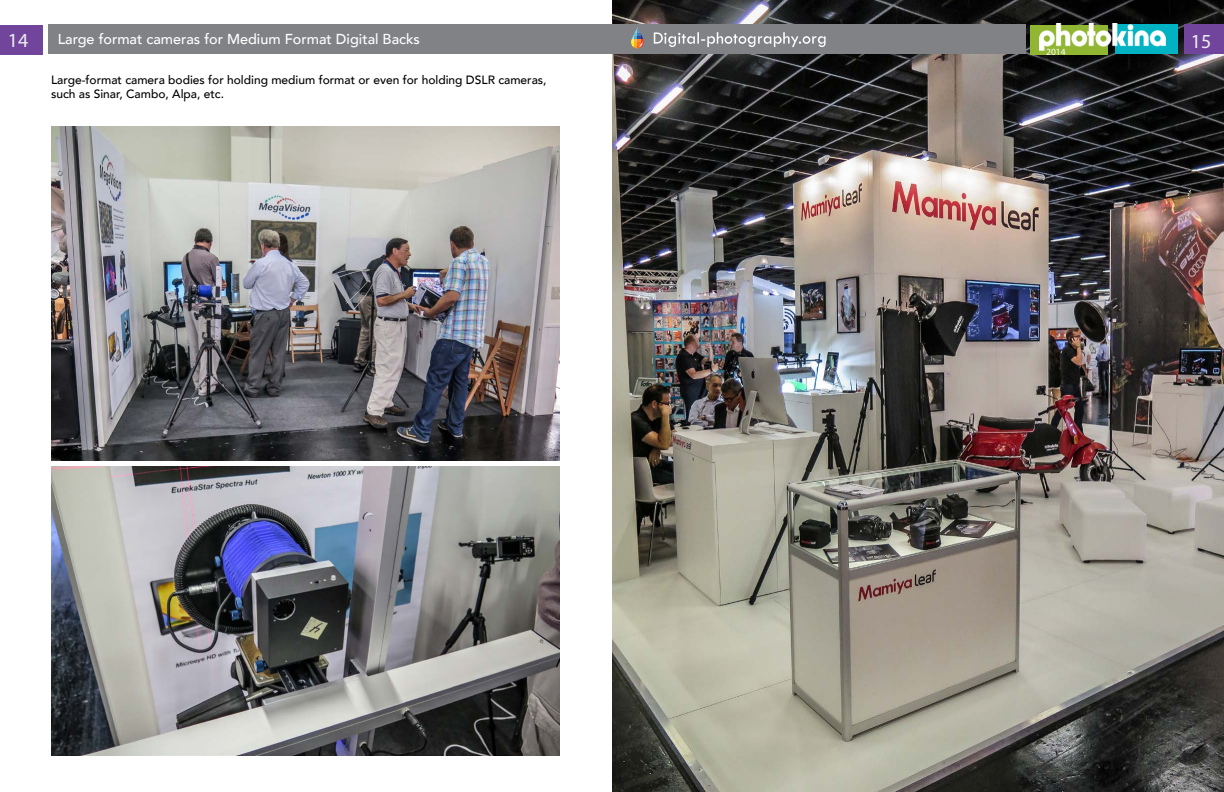
<style>
.page{position:relative;width:1224px;height:792px;background:#fff}
.page>*{position:absolute;margin:0;border:0;box-sizing:border-box;transform-origin:0 0}
.t1{font:19.9px "Myriad Pro";color:#ededee}
.t2{font:500 14.4px "Avenir";color:#fff}
.t3{font:500 12px/14px "Avenir";color:#000}
.t4{font:9.5px "Myriad Pro";color:#fff}
</style>
<div class="page">
<img style="left:612px;top:0;width:612px;height:792px">
<div style="left:0;top:25px;width:42px;height:30px;background:#71459b"></div>
<div style="left:1030px;top:25px;width:78px;height:30px;background:#90b632"></div>
<div style="left:1115px;top:24px;width:62px;height:30px;background:#00b2c2"></div>
<div style="left:1184px;top:24px;width:40px;height:30px;background:#71459b"></div>
<div style="left:48px;top:25px;width:978px;height:29px;background:#808285"></div>
<img style="left:1040px;top:24px;width:125px;height:27px">
<svg style="left:631px;top:27px;width:13px;height:21px"></svg>
<svg style="left:654px;top:32px;width:172px;height:15px"></svg>
<img style="left:51px;top:127px;width:509px;height:333px">
<img style="left:51px;top:467px;width:509px;height:289px">
<p class="t2" style="left:58px;top:26px;width:364px">Large format cameras for Medium Format Digital Backs</p>
<h1 class="t1" style="left:8px;top:28px;width:22px">14</h1>
<h1 class="t1" style="left:1191px;top:29px;width:22px">15</h1>
<p class="t4" style="left:1046px;top:46px;width:21px">2014</p>
<p class="t3" style="left:51px;top:72px;width:497px">Large-format camera bodies for holding medium format or even for holding DSLR cameras, such as Sinar, Cambo, Alpa, etc.</p>
</div>
